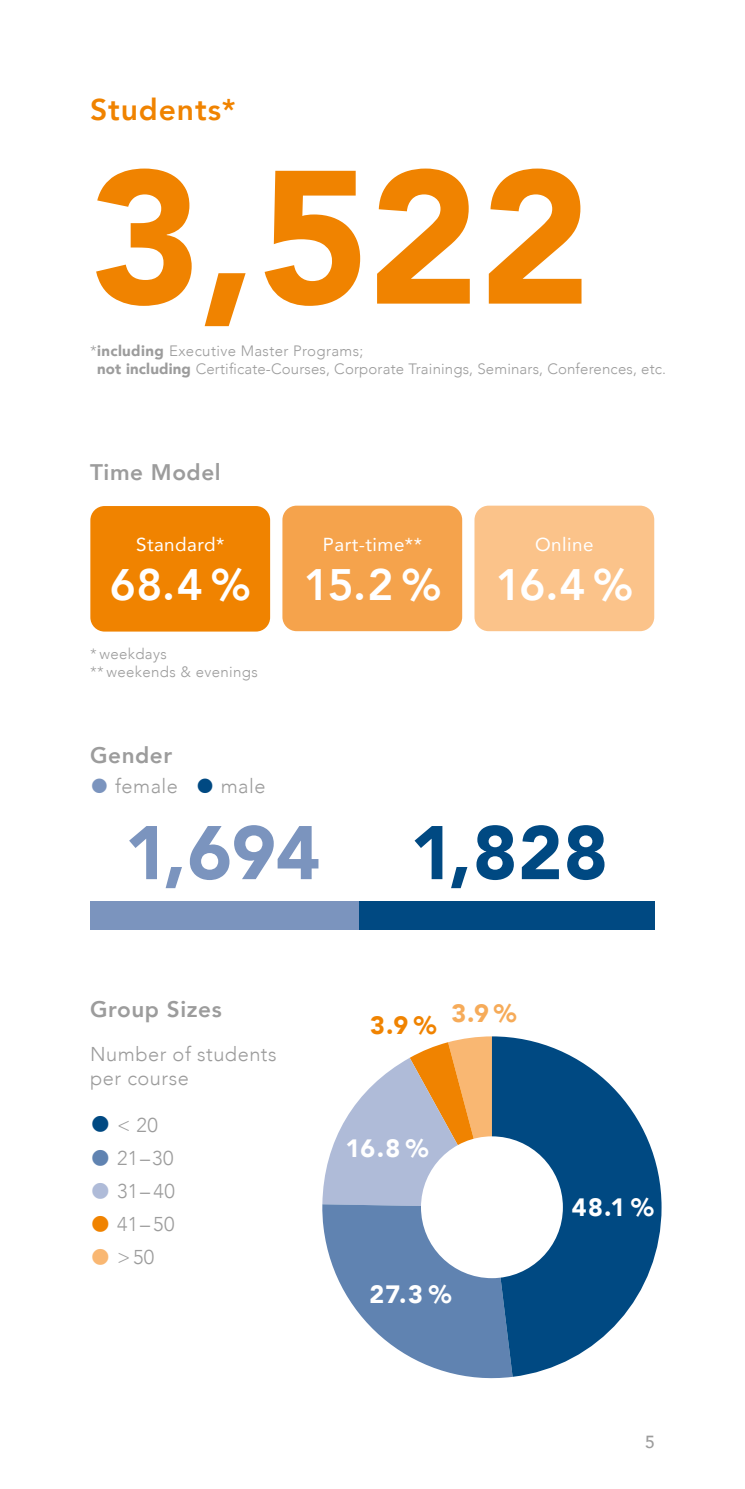
<style>
.page{position:relative;width:745px;height:1489px;background:#fff}
.page>*{position:absolute;margin:0;border:0;box-sizing:border-box;transform-origin:0 0}
.t1{font:900 187.5px "Avenir";color:#f08300}
.t2{font:900 75px "Avenir";color:#7b94be}
.t3{font:900 75px "Avenir";color:#004982}
.t4{font:800 44px "Avenir";color:#fff}
.Ü1_12pt{font:800 30px "Avenir";letter-spacing:.03em;color:#f08300}
.MCI_BR_Fließtext_deutsch{font:900 25px "Avenir";color:#fff}
.MCI_BR_Fließtext_deutsch-2{font:900 25px "Avenir";color:#f08300}
.MCI_BR_Fließtext_deutsch-3{font:900 25px "Avenir";color:#f6ab59}
.Ü2_9pt{font:800 22.5px "Avenir";letter-spacing:.025em;color:#9c9c9c}
.t5{font:300 20px/24px "Avenir";letter-spacing:.025em;color:#9c9c9c}
.t6{font:18.75px "Avenir";letter-spacing:.025em;color:#fff}
.t7{font:500 17.5px "Avenir";color:#9c9c9c}
.t8{font:300 15px/18px "Avenir";letter-spacing:.01em;color:#9c9c9c}
.s1{font-weight:900}
.s2{color:#7b94be}
.s3{color:#004982}
.s4{color:#6083b1}
.s5{color:#afbbd8}
.s6{color:#f08300}
.s7{color:#f9b772}
</style>
<div class="page">
<svg style="left:322px;top:1036px;width:190px;height:343px"></svg>
<svg style="left:491px;top:1036px;width:170px;height:340px;fill:#004982"></svg>
<div style="left:90px;top:506px;width:180px;height:125px;background:#f08300;border-radius:14px"></div>
<div style="left:282px;top:505px;width:180px;height:126px;background:#f5a34c;border-radius:14px"></div>
<div style="left:474px;top:505px;width:179px;height:126px;background:#fbc38a;border-radius:14px"></div>
<div style="left:91px;top:901px;width:268px;height:29px;background:#7b94be"></div>
<div style="left:359px;top:901px;width:295px;height:29px;background:#004982"></div>
<div style="left:420px;top:1136px;width:142px;height:141px;background:#fff;border-radius:50%"></div>
<p class="Ü1_12pt" style="left:90px;top:86px;width:147px">Students*</p>
<p class="t1" style="left:90px;top:78px;width:502px">3,522</p>
<p class="t8" style="left:97px;top:342px;width:570px;text-indent:-7px">*<span class="s1">including</span> Executive Master Programs;<br><span class="s1">not including</span> Certificate-Courses, Corporate Trainings, Seminars, Conferences, etc.</p>
<p class="Ü2_9pt" style="left:90px;top:454px;width:132px">Time Model</p>
<p class="t6" style="left:136px;top:529px;width:90px">Standard*</p>
<p class="t6" style="left:322px;top:529px;width:101px">Part-time**</p>
<p class="t6" style="left:535px;top:529px;width:60px">Online</p>
<p class="t4" style="left:110px;top:550px;width:142px">68.4 %</p>
<p class="t4" style="left:303px;top:550px;width:139px">15.2 %</p>
<p class="t4" style="left:495px;top:550px;width:139px">16.4 %</p>
<p class="t8" style="left:90px;top:644px;width:78px">* weekdays</p>
<p class="t8" style="left:90px;top:662px;width:169px">** weekends &amp; evenings</p>
<p class="Ü2_9pt" style="left:90px;top:737px;width:83px">Gender</p>
<p class="t5" style="left:90px;top:774px;width:177px"><span class="s2">●</span> female <span class="s3">●</span> male</p>
<p class="t2" style="left:124px;top:788px;width:197px">1,694</p>
<p class="t3" style="left:409px;top:788px;width:199px">1,828</p>
<p class="Ü2_9pt" style="left:90px;top:991px;width:133px">Group Sizes</p>
<p class="t5" style="left:90px;top:1041px;width:188px">Number of students per course</p>
<p class="t5" style="left:90px;top:1113px;width:69px"><span class="s3">●</span> &lt; 20</p>
<p class="t5" style="left:90px;top:1146px;width:85px"><span class="s4">●</span> 21 –30</p>
<p class="t5" style="left:90px;top:1179px;width:86px"><span class="s5">●</span> 31 – 40</p>
<p class="t5" style="left:90px;top:1212px;width:86px"><span class="s6">●</span> 41 –50</p>
<p class="t5" style="left:90px;top:1245px;width:66px"><span class="s7">●</span> &gt; 50</p>
<p class="MCI_BR_Fließtext_deutsch-2" style="left:370px;top:1004px;width:68px">3.9 %</p>
<p class="MCI_BR_Fließtext_deutsch-3" style="left:451px;top:991px;width:66px">3.9 %</p>
<p class="MCI_BR_Fließtext_deutsch" style="left:345px;top:1127px;width:85px">16.8 %</p>
<p class="MCI_BR_Fließtext_deutsch" style="left:369px;top:1272px;width:83px">27.3 %</p>
<p class="MCI_BR_Fließtext_deutsch" style="left:571px;top:1185px;width:83px">48.1 %</p>
<p class="t7" style="left:644px;top:1426px;width:11px">5</p>
</div>
